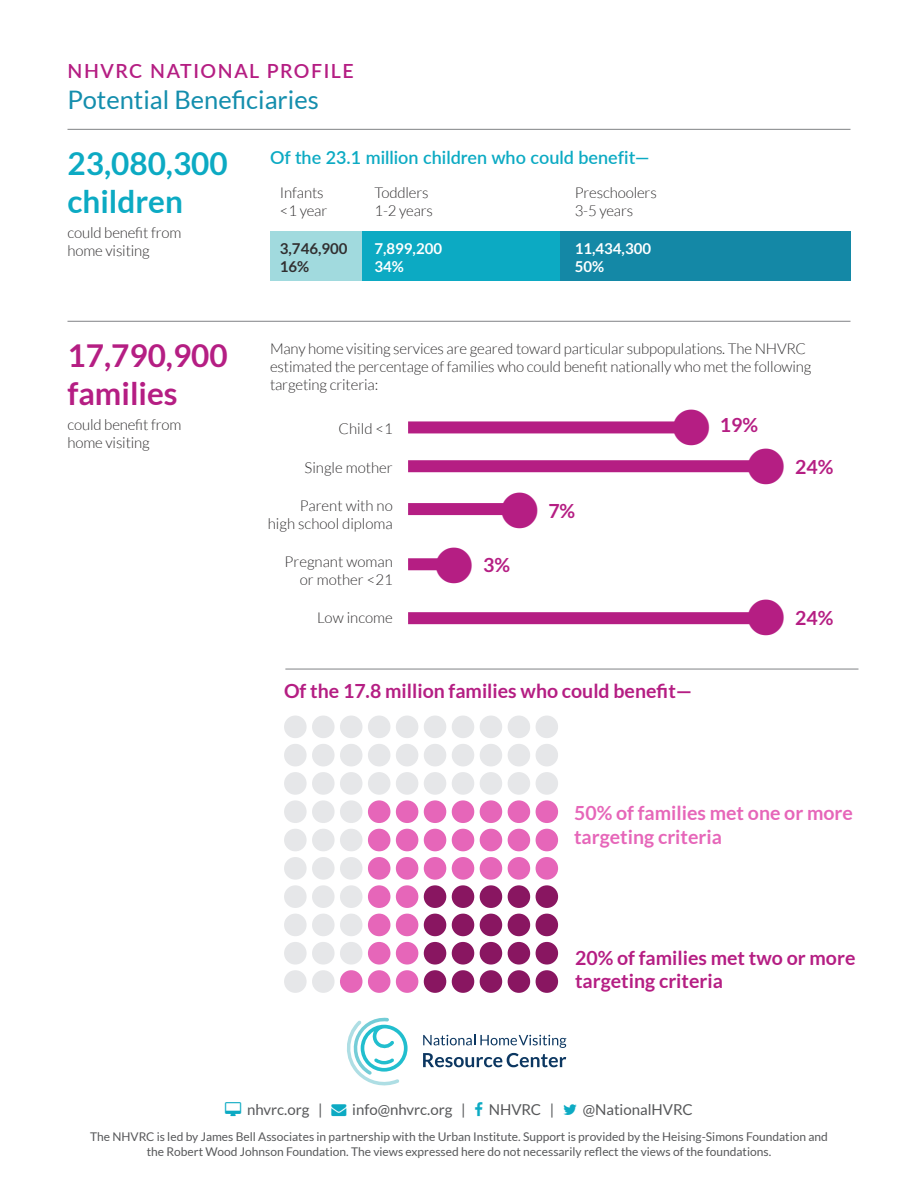
<style>
.page{position:relative;width:918px;height:1188px;background:#fff}
.page>*{position:absolute;margin:0;border:0;box-sizing:border-box;transform-origin:0 0}
.t1{font:35.55px "Webdings";color:#b51e83}
.Body_Copy{font:700 31.5px/37.8px "Lato";color:#0caac3}
.Body_Copy-2{font:700 31.5px/37.8px "Lato";color:#b51e83}
.Body_Copy-3{font:25.5px "Lato";color:#148ead}
.Body_Copy-4{font:700 19.5px/23.4px "Lato";color:#b51e83}
.Body_Copy-5{font:700 19.5px/23.4px "Lato";color:#e666b9}
.Eyebrow{font:600 19.5px "Lato";letter-spacing:.08em;color:#b51e83}
.Body_Copy-6{font:600 18px "Lato";color:#0caac3}
.Body_Copy-7{font:300 15px/18px "Lato";letter-spacing:-.01em;color:#312f30}
.Body_Copy-8{font:15px "Lato";color:#57585a}
.Body_Copy-9{font:700 15px "Lato";color:#fff}
.Body_Copy-10{font:700 15px "Lato";color:#312f30}
.Footnote{font:12px/15px "Lato";color:#57585a;text-align:center}
.s1{color:#0caac3}
</style>
<div class="page">
<svg style="left:423px;top:1035px;width:143px;height:32px"></svg>
<svg style="left:347px;top:1017px;width:61px;height:69px"></svg>
<div style="left:270px;top:232px;width:93px;height:49px;background:#a1dade"></div>
<div style="left:362px;top:232px;width:198px;height:49px;background:#0caac3"></div>
<div style="left:560px;top:232px;width:290px;height:49px;background:#1488a6"></div>
<svg style="left:284px;top:716px;width:78px;height:22px"></svg>
<svg style="left:368px;top:716px;width:22px;height:22px"></svg>
<svg style="left:396px;top:716px;width:22px;height:22px"></svg>
<svg style="left:424px;top:716px;width:22px;height:22px"></svg>
<svg style="left:452px;top:716px;width:22px;height:22px"></svg>
<svg style="left:480px;top:716px;width:22px;height:22px"></svg>
<svg style="left:508px;top:716px;width:22px;height:22px"></svg>
<svg style="left:536px;top:716px;width:22px;height:22px"></svg>
<svg style="left:284px;top:744px;width:78px;height:22px"></svg>
<svg style="left:368px;top:744px;width:22px;height:22px"></svg>
<svg style="left:396px;top:744px;width:22px;height:22px"></svg>
<svg style="left:424px;top:744px;width:22px;height:22px"></svg>
<svg style="left:452px;top:744px;width:22px;height:22px"></svg>
<svg style="left:480px;top:744px;width:22px;height:22px"></svg>
<svg style="left:508px;top:744px;width:22px;height:22px"></svg>
<svg style="left:536px;top:744px;width:22px;height:22px"></svg>
<svg style="left:284px;top:772px;width:78px;height:51px"></svg>
<svg style="left:284px;top:829px;width:78px;height:22px"></svg>
<svg style="left:284px;top:857px;width:78px;height:51px"></svg>
<svg style="left:284px;top:914px;width:78px;height:22px"></svg>
<svg style="left:368px;top:772px;width:22px;height:51px"></svg>
<svg style="left:396px;top:772px;width:22px;height:51px"></svg>
<svg style="left:424px;top:772px;width:22px;height:51px"></svg>
<svg style="left:452px;top:772px;width:22px;height:51px"></svg>
<svg style="left:480px;top:772px;width:22px;height:51px"></svg>
<svg style="left:508px;top:772px;width:22px;height:51px"></svg>
<svg style="left:536px;top:772px;width:22px;height:51px"></svg>
<svg style="left:368px;top:829px;width:22px;height:22px"></svg>
<svg style="left:396px;top:829px;width:22px;height:22px"></svg>
<svg style="left:424px;top:829px;width:22px;height:22px"></svg>
<svg style="left:452px;top:829px;width:22px;height:22px"></svg>
<svg style="left:480px;top:829px;width:22px;height:22px"></svg>
<svg style="left:508px;top:829px;width:22px;height:22px"></svg>
<svg style="left:536px;top:829px;width:22px;height:22px"></svg>
<svg style="left:368px;top:857px;width:22px;height:51px"></svg>
<svg style="left:396px;top:857px;width:22px;height:51px"></svg>
<svg style="left:424px;top:857px;width:22px;height:51px"></svg>
<svg style="left:368px;top:914px;width:22px;height:22px"></svg>
<svg style="left:396px;top:914px;width:22px;height:22px"></svg>
<svg style="left:284px;top:942px;width:78px;height:51px"></svg>
<svg style="left:368px;top:942px;width:22px;height:51px"></svg>
<svg style="left:396px;top:942px;width:22px;height:51px"></svg>
<svg style="left:452px;top:857px;width:22px;height:51px"></svg>
<svg style="left:480px;top:857px;width:22px;height:51px"></svg>
<svg style="left:508px;top:857px;width:22px;height:51px"></svg>
<svg style="left:536px;top:857px;width:22px;height:51px"></svg>
<svg style="left:424px;top:914px;width:22px;height:22px"></svg>
<svg style="left:452px;top:914px;width:22px;height:22px"></svg>
<svg style="left:480px;top:914px;width:22px;height:22px"></svg>
<svg style="left:508px;top:914px;width:22px;height:22px"></svg>
<svg style="left:536px;top:914px;width:22px;height:22px"></svg>
<svg style="left:424px;top:942px;width:22px;height:51px"></svg>
<svg style="left:452px;top:942px;width:22px;height:51px"></svg>
<svg style="left:480px;top:942px;width:22px;height:51px"></svg>
<svg style="left:508px;top:942px;width:22px;height:51px"></svg>
<svg style="left:536px;top:942px;width:22px;height:51px"></svg>
<hr style="left:68px;top:321px;width:782px;height:1px;background:#808285">
<hr style="left:68px;top:129px;width:782px;height:1px;background:#808285">
<hr style="left:285px;top:669px;width:573px;height:1px;background:#808285">
<div style="left:408px;top:421px;width:284px;height:12px;background:#b51e83"></div>
<div style="left:408px;top:460px;width:356px;height:12px;background:#b51e83"></div>
<div style="left:408px;top:503px;width:119px;height:12px;background:#b51e83"></div>
<div style="left:408px;top:558px;width:45px;height:12px;background:#b51e83"></div>
<div style="left:408px;top:612px;width:373px;height:12px;background:#b51e83"></div>
<p class="Eyebrow" style="left:68px;top:57px;width:288px">NHVRC NATIONAL PROFILE</p>
<p class="Body_Copy-3" style="left:68px;top:85px;width:253px">Potential Beneficiaries</p>
<p class="Body_Copy" style="left:68px;top:144px;width:162px">23,080,300 children</p>
<p class="Body_Copy-7" style="left:68px;top:224px;width:115px">could benefit from home visiting</p>
<p class="Body_Copy-2" style="left:68px;top:336px;width:162px">17,790,900 families</p>
<p class="Body_Copy-7" style="left:68px;top:415px;width:115px">could benefit from home visiting</p>
<p class="Body_Copy-6" style="left:270px;top:145px;width:381px">Of the 23.1 million children who could benefit—</p>
<p class="Body_Copy-7" style="left:280px;top:184px;width:49px">Infants &lt;1 year</p>
<p class="Body_Copy-7" style="left:374px;top:184px;width:60px">Toddlers<br>1-2 years</p>
<p class="Body_Copy-7" style="left:575px;top:184px;width:84px">Preschoolers<br>3-5 years</p>
<p class="Body_Copy-10" style="left:280px;top:240px;width:69px">3,746,900</p>
<p class="Body_Copy-10" style="left:280px;top:258px;width:31px">16%</p>
<p class="Body_Copy-9" style="left:374px;top:240px;width:69px">7,899,200</p>
<p class="Body_Copy-9" style="left:374px;top:258px;width:31px">34%</p>
<p class="Body_Copy-9" style="left:575px;top:240px;width:78px">11,434,300</p>
<p class="Body_Copy-9" style="left:575px;top:258px;width:31px">50%</p>
<p class="Body_Copy-7" style="left:270px;top:340px;width:543px">Many home visiting services are geared toward particular subpopulations. The NHVRC estimated the percentage of families who could benefit nationally who met the following targeting criteria:</p>
<p class="Body_Copy-7" style="left:339px;top:420px;width:56px">Child &lt;1</p>
<p class="Body_Copy-7" style="left:305px;top:458px;width:90px">Single mother</p>
<p class="Body_Copy-7" style="left:268px;top:497px;width:126px;text-align:right">Parent with no<br>high school diploma</p>
<p class="Body_Copy-7" style="left:285px;top:553px;width:110px;text-align:right">Pregnant woman or mother &lt;21</p>
<p class="Body_Copy-7" style="left:317px;top:609px;width:77px">Low income</p>
<h1 class="t1" style="left:436px;top:548px;width:37px">■</h1>
<h1 class="t1" style="left:502px;top:493px;width:37px">■</h1>
<p class="Body_Copy-4" style="left:548px;top:499px;width:28px">7%</p>
<p class="Body_Copy-4" style="left:483px;top:553px;width:28px">3%</p>
<h1 class="t1" style="left:674px;top:410px;width:37px">■</h1>
<p class="Body_Copy-4" style="left:720px;top:413px;width:40px">19%</p>
<h1 class="t1" style="left:748px;top:449px;width:37px">■</h1>
<p class="Body_Copy-4" style="left:795px;top:455px;width:40px">24%</p>
<h1 class="t1" style="left:748px;top:599px;width:37px">■</h1>
<p class="Body_Copy-4" style="left:795px;top:606px;width:40px">24%</p>
<p class="Body_Copy-4" style="left:284px;top:679px;width:410px">Of the 17.8 million families who could benefit—</p>
<p class="Body_Copy-5" style="left:574px;top:801px;width:280px">50% of families met one or more targeting criteria</p>
<p class="Body_Copy-4" style="left:575px;top:946px;width:282px">20% of families met two or more targeting criteria</p>
<p class="Body_Copy-8" style="left:247px;top:1101px;width:220px">nhvrc.org | <span class="s1">→</span> info@nhvrc.org |</p>
<p class="Body_Copy-8" style="left:489px;top:1101px;width:67px">NHVRC |</p>
<p class="Body_Copy-8" style="left:583px;top:1101px;width:111px">@NationalHVRC</p>
<p class="Footnote" style="left:90px;top:1129px;width:739px">The NHVRC is led by James Bell Associates in partnership with the Urban Institute. Support is provided by the Heising-Simons Foundation and the Robert Wood Johnson Foundation. The views expressed here do not necessarily reflect the views of the foundations.</p>
</div>
